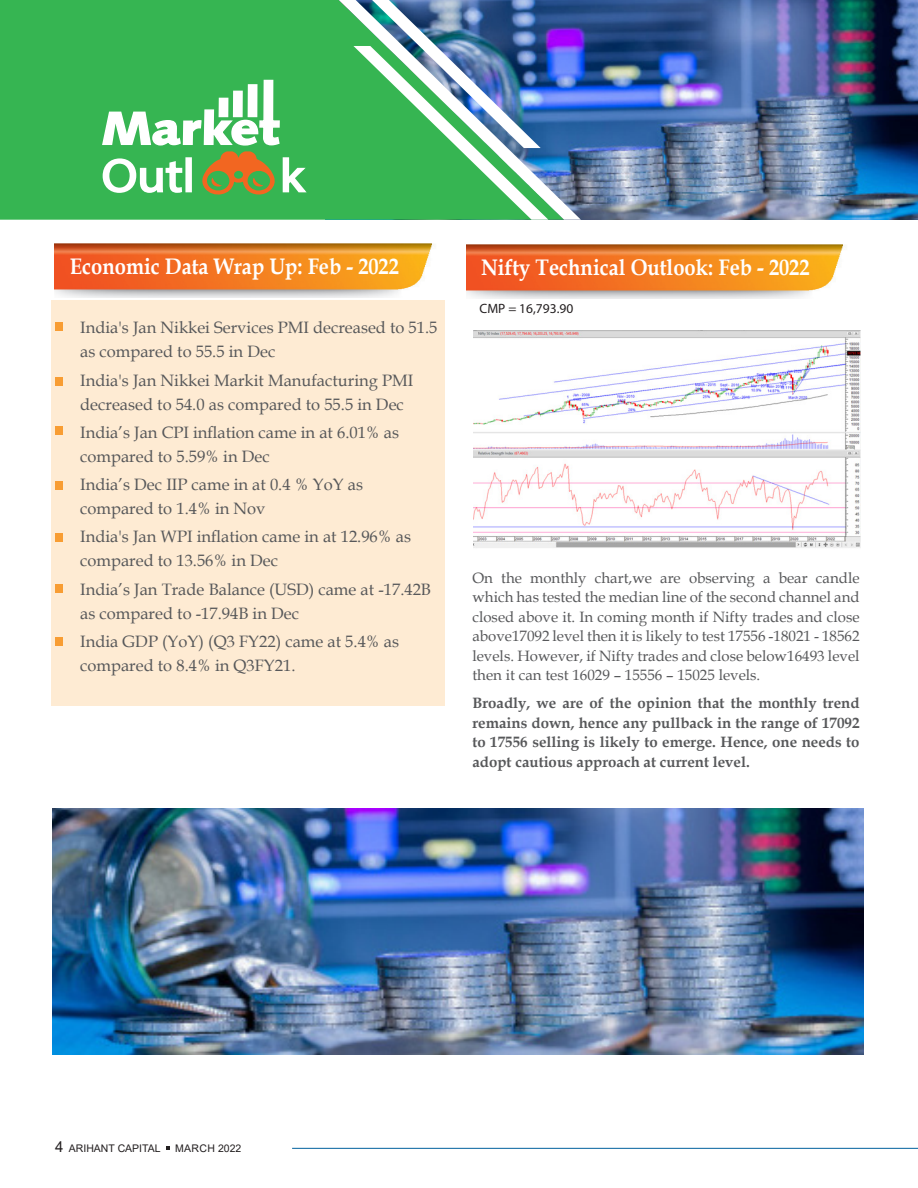
<style>
.page{position:relative;width:918px;height:1188px;background:#fff}
.page>*{position:absolute;margin:0;border:0;box-sizing:border-box;transform-origin:0 0}
.t1{font:46.65px "Myriad Pro";color:#fff;scale:1.1 1}
.General_matter{font:700 22.5px "Book Antiqua";color:#fff;scale:.9 1}
.t2{font:16.5px/24px "Book Antiqua";color:#57585a}
.t3{font:15px/19.5px "Book Antiqua";color:#57585a;text-align:justify}
.t4{font:700 15px/19.5px "Book Antiqua";color:#57585a;text-align:justify}
.t5{font:13.5px "Myriad Pro";color:#231f20}
.t6{font:10.5px "Arial";color:#231f20}
.t7{font:10.5px "Arial";letter-spacing:.035em;color:#231f20}
.s1{font-size:15px}
</style>
<div class="page">
<hr style="left:292px;top:1148px;width:626px;height:1px;background:#01609d">
<svg style="left:166px;top:1147px;width:4px;height:3px"></svg>
<img style="left:581px;top:0;width:337px;height:219px">
<div style="left:0;top:0;width:339px;height:220px;background:#36b552"></div>
<img style="left:339px;top:0;width:242px;height:220px">
<img style="left:353px;top:0;width:195px;height:220px">
<svg style="left:101px;top:79px;width:180px;height:117px"></svg>
<div style="left:248px;top:85px;width:9px;height:31px;background:#fff"></div>
<div style="left:234px;top:91px;width:8px;height:25px;background:#fff"></div>
<div style="left:233px;top:91px;width:10px;height:26px;border:2px solid #fff"></div>
<div style="left:219px;top:98px;width:9px;height:18px;background:#fff"></div>
<div style="left:51px;top:300px;width:393px;height:406px;background:#feebd3"></div>
<img style="left:466px;top:245px;width:378px;height:53px">
<div style="left:55px;top:377px;width:8px;height:9px;background:#f89d33"></div>
<div style="left:55px;top:322px;width:8px;height:8px;background:#f89d33"></div>
<div style="left:55px;top:426px;width:8px;height:9px;background:#f89d33"></div>
<div style="left:55px;top:481px;width:8px;height:9px;background:#f89d33"></div>
<img style="left:55px;top:244px;width:378px;height:53px">
<div style="left:55px;top:584px;width:8px;height:8px;background:#f89d33"></div>
<div style="left:55px;top:638px;width:8px;height:8px;background:#f89d33"></div>
<div style="left:55px;top:533px;width:8px;height:8px;background:#f89d33"></div>
<img style="left:53px;top:809px;width:810px;height:245px">
<img style="left:473px;top:330px;width:387px;height:218px">
<h1 class="t1" style="left:102px;top:147px;width:86px">Outl</h1>
<h1 class="t1" style="left:280px;top:147px;width:23px">k</h1>
<p class="General_matter" style="left:70px;top:251px;width:367px">Economic Data Wrap Up: Feb - 2022</p>
<p class="General_matter" style="left:481px;top:252px;width:366px">Nifty Technical Outlook: Feb - 2022</p>
<p class="t5" style="left:480px;top:300px;width:95px">CMP = 16,793.90</p>
<p class="t2" style="left:80px;top:316px;width:359px;text-indent:-27px">• India's Jan Nikkei Services PMI decreased to 51.5 as compared to 55.5 in Dec</p>
<p class="t2" style="left:80px;top:368px;width:335px;text-indent:-27px">• India's Jan Nikkei Markit Manufacturing PMI decreased to 54.0 as compared to 55.5 in Dec</p>
<p class="t2" style="left:80px;top:420px;width:320px;text-indent:-27px">• India’s Jan CPI inflation came in at 6.01% as compared to 5.59% in Dec</p>
<p class="t2" style="left:80px;top:472px;width:284px;text-indent:-27px">• India’s Dec IIP came in at 0.4 % YoY as compared to 1.4% in Nov</p>
<p class="t2" style="left:80px;top:525px;width:332px;text-indent:-27px">• India's Jan WPI inflation came in at 12.96% as compared to 13.56% in Dec</p>
<p class="t2" style="left:80px;top:577px;width:352px;text-indent:-27px">• India’s Jan Trade Balance (USD) came at -17.42B as compared to -17.94B in Dec</p>
<p class="t2" style="left:80px;top:629px;width:320px;text-indent:-27px">• India GDP (YoY) (Q3 FY22) came at 5.4% as compared to 8.4% in Q3FY21.</p>
<p class="t3" style="left:472px;top:567px;width:389px">On the monthly chart,we are observing a bear candle which has tested the median line of the second channel and closed above it. In coming month if Nifty trades and close above17092 level then it is likely to test 17556 -18021 - 18562 levels. However, if Nifty trades and close below16493 level then it can test 16029 – 15556 – 15025 levels.</p>
<p class="t4" style="left:472px;top:693px;width:389px">Broadly, we are of the opinion that the monthly trend remains down, hence any pullback in the range of 17092 to 17556 selling is likely to emerge. Hence, one needs to adopt cautious approach at current level.</p>
<p class="t6" style="left:55px;top:1141px;width:107px"><span class="s1">4</span> ARIHANT CAPITAL</p>
<p class="t7" style="left:175px;top:1141px;width:68px">MARCH 2022</p>
</div>
